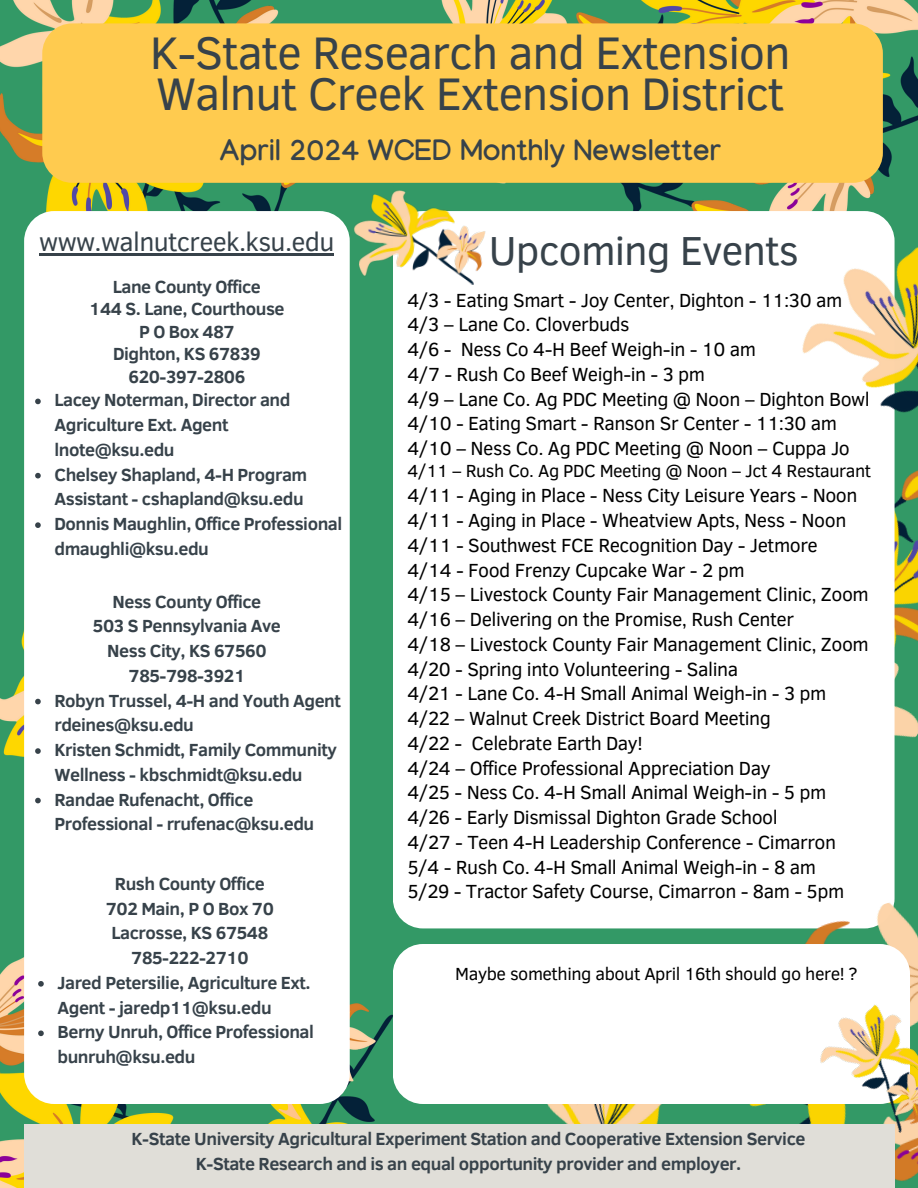
<style>
.page{position:relative;width:918px;height:1188px;background:#396}
.page>*{position:absolute;margin:0;border:0;box-sizing:border-box;transform-origin:0 0}
.t1{font:46.8px/41.7px "Clear Sans";letter-spacing:-.025em;color:#37424a}
.t2{font:41.55px "Clear Sans";letter-spacing:-.025em;color:#37424a}
.t3{font:700 29.4px "Manjari";letter-spacing:.01em;color:#37424a}
.t4{font:26.55px "Clear Sans";letter-spacing:-.025em;color:#37424a}
.t5{font:19.5px "Clear Sans";letter-spacing:-.025em;color:#000}
.t6{font:700 18px/24.8px "Clear Sans";letter-spacing:-.025em;color:#37424a}
.t7{font:18px "Clear Sans";letter-spacing:-.025em;color:#000}
</style>
<div class="page">
<img style="left:0;top:0;width:338px;height:236px">
<img style="left:895px;top:561px;width:23px;height:177px">
<img style="left:441px;top:0;width:323px;height:211px">
<div style="left:42px;top:23px;width:841px;height:160px;background:#ffcb4f;border-radius:30px"></div>
<div style="left:393px;top:211px;width:502px;height:717px;background:#fff;border-radius:30px"></div>
<img style="left:0;top:630px;width:24px;height:127px">
<img style="left:489px;top:861px;width:429px;height:320px">
<img style="left:0;top:957px;width:393px;height:231px">
<div style="left:24px;top:211px;width:326px;height:893px;background:#fff;border-radius:30px"></div>
<div style="left:393px;top:944px;width:517px;height:160px;background:#fff;border-radius:30px"></div>
<img style="left:764px;top:0;width:154px;height:561px">
<img style="left:338px;top:183px;width:185px;height:105px">
<img style="left:806px;top:986px;width:112px;height:154px">
<div style="left:24px;top:1124px;width:871px;height:64px;background:#e0ded8"></div>
<hr style="left:39px;top:253px;width:295px;height:2px;background:#37424a">
<svg style="left:35px;top:399px;width:6px;height:5px"></svg>
<svg style="left:35px;top:473px;width:6px;height:5px"></svg>
<svg style="left:35px;top:522px;width:6px;height:6px"></svg>
<svg style="left:35px;top:699px;width:6px;height:5px"></svg>
<svg style="left:35px;top:748px;width:6px;height:6px"></svg>
<svg style="left:35px;top:798px;width:6px;height:5px"></svg>
<svg style="left:38px;top:981px;width:6px;height:6px"></svg>
<svg style="left:38px;top:1031px;width:6px;height:5px"></svg>
<p class="t1" style="left:150px;top:29px;width:642px">K-State Research and Extension<br>Walnut Creek Extension District</p>
<p class="t3" style="left:220px;top:139px;width:503px">April 2024 WCED Monthly Newsletter</p>
<h5 class="t4" style="left:39px;top:222px;width:297px">www.walnutcreek.ksu.edu</h5>
<p class="t6" style="left:89px;top:274px;width:197px;line-height:22.5px;text-align:center">Lane County Office<br>144 S. Lane, Courthouse<br>P O Box 487<br>Dighton, KS 67839<br>620-397-2806</p>
<p class="t6" style="left:54px;top:387px;width:238px">Lacey Noterman, Director and<br>Agriculture Ext. Agent lnote@ksu.edu</p>
<h2 class="t6" style="left:54px;top:461px;width:254px">Chelsey Shapland, 4-H Program<br>Assistant - cshapland@ksu.edu</h2>
<p class="t6" style="left:54px;top:511px;width:289px">Donnis Maughlin, Office Professional dmaughli@ksu.edu</p>
<p class="t6" style="left:93px;top:588px;width:190px;text-align:center">Ness County Office<br>503 S Pennsylvania Ave<br>Ness City, KS 67560<br>785-798-3921</p>
<p class="t6" style="left:54px;top:687px;width:288px">Robyn Trussel, 4-H and Youth Agent rdeines@ksu.edu</p>
<p class="t6" style="left:54px;top:737px;width:284px">Kristen Schmidt, Family Community<br>Wellness - kbschmidt@ksu.edu</p>
<p class="t6" style="left:54px;top:786px;width:261px">Randae Rufenacht, Office<br>Professional - rrufenac@ksu.edu</p>
<p class="t6" style="left:106px;top:870px;width:170px;text-align:center">Rush County Office<br>702 Main, P O Box 70<br>Lacrosse, KS 67548<br>785-222-2710</p>
<p class="t6" style="left:57px;top:969px;width:255px">Jared Petersilie, Agriculture Ext.<br>Agent - jaredp11@ksu.edu</p>
<p class="t6" style="left:57px;top:1019px;width:258px">Berny Unruh, Office Professional bunruh@ksu.edu</p>
<p class="t2" style="left:488px;top:220px;width:312px">Upcoming Events</p>
<p class="t5" style="left:408px;top:286px;width:436px">4/3 - Eating Smart - Joy Center, Dighton - 11:30 am</p>
<p class="t5" style="left:408px;top:310px;width:224px">4/3 – Lane Co. Cloverbuds</p>
<p class="t5" style="left:408px;top:335px;width:350px">4/6 - Ness Co 4-H Beef Weigh-in - 10 am</p>
<p class="t5" style="left:408px;top:360px;width:299px">4/7 - Rush Co Beef Weigh-in - 3 pm</p>
<p class="t5" style="left:408px;top:385px;width:464px">4/9 – Lane Co. Ag PDC Meeting @ Noon – Dighton Bowl</p>
<p class="t5" style="left:408px;top:409px;width:431px">4/10 - Eating Smart - Ranson Sr Center - 11:30 am</p>
<p class="t5" style="left:408px;top:434px;width:444px">4/10 – Ness Co. Ag PDC Meeting @ Noon – Cuppa Jo</p>
<p class="t7" style="left:408px;top:457px;width:465px">4/11 – Rush Co. Ag PDC Meeting @ Noon – Jct 4 Restaurant</p>
<p class="t5" style="left:408px;top:481px;width:451px">4/11 - Aging in Place - Ness City Leisure Years - Noon</p>
<p class="t5" style="left:408px;top:506px;width:440px">4/11 - Aging in Place - Wheatview Apts, Ness - Noon</p>
<p class="t5" style="left:408px;top:531px;width:412px">4/11 - Southwest FCE Recognition Day - Jetmore</p>
<p class="t5" style="left:408px;top:556px;width:339px">4/14 - Food Frenzy Cupcake War - 2 pm</p>
<p class="t5" style="left:408px;top:580px;width:463px">4/15 – Livestock County Fair Management Clinic, Zoom</p>
<p class="t5" style="left:408px;top:605px;width:388px">4/16 – Delivering on the Promise, Rush Center</p>
<p class="t5" style="left:408px;top:630px;width:463px">4/18 – Livestock County Fair Management Clinic, Zoom</p>
<p class="t5" style="left:408px;top:655px;width:332px">4/20 - Spring into Volunteering - Salina</p>
<p class="t5" style="left:408px;top:679px;width:420px">4/21 - Lane Co. 4-H Small Animal Weigh-in - 3 pm</p>
<p class="t5" style="left:408px;top:704px;width:365px">4/22 – Walnut Creek District Board Meeting</p>
<p class="t5" style="left:408px;top:729px;width:237px">4/22 - Celebrate Earth Day!</p>
<p class="t5" style="left:408px;top:754px;width:364px">4/24 – Office Professional Appreciation Day</p>
<h5 class="t5" style="left:408px;top:778px;width:420px">4/25 - Ness Co. 4-H Small Animal Weigh-in - 5 pm</h5>
<p class="t5" style="left:408px;top:803px;width:372px">4/26 - Early Dismissal Dighton Grade School</p>
<p class="t5" style="left:408px;top:828px;width:430px">4/27 - Teen 4-H Leadership Conference - Cimarron</p>
<p class="t5" style="left:408px;top:853px;width:410px">5/4 - Rush Co. 4-H Small Animal Weigh-in - 8 am</p>
<p class="t5" style="left:408px;top:877px;width:438px">5/29 - Tractor Safety Course, Cimarron - 8am - 5pm</p>
<h5 class="t7" style="left:455px;top:960px;width:404px">Maybe something about April 16th should go here! ?</h5>
<p class="t6" style="left:132px;top:1126px;width:676px;text-align:center">K-State University Agricultural Experiment Station and Cooperative Extension Service<br>K-State Research and is an equal opportunity provider and employer.</p>
</div>
